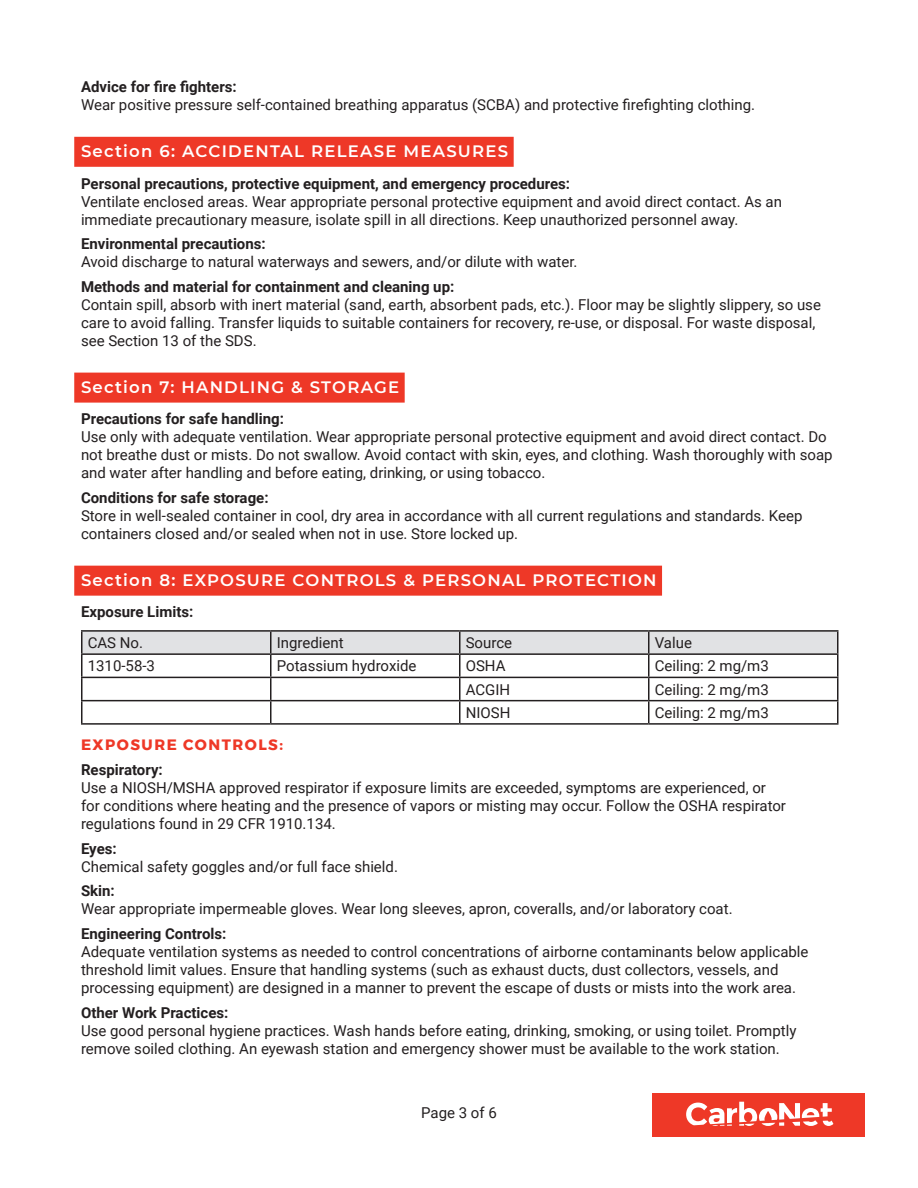
<style>
.page{position:relative;width:918px;height:1188px;background:#fff}
.page>*{position:absolute;margin:0;border:0;box-sizing:border-box;transform-origin:0 0}
.t1{font:600 16.5px "Montserrat";letter-spacing:.075em;color:#fff}
.t2{font:15px/18px "Roboto";color:#231f20}
.t3{font:700 15px "Roboto";color:#231f20}
.t4{font:700 15px "Montserrat";letter-spacing:.1em;color:#ee3827}
</style>
<div class="page">
<div style="left:652px;top:1093px;width:212px;height:44px;background:#ee3827"></div>
<svg style="left:686px;top:1102px;width:147px;height:24px"></svg>
<div style="left:74px;top:137px;width:440px;height:30px;background:#ee3827"></div>
<div style="left:74px;top:373px;width:331px;height:30px;background:#ee3827"></div>
<div style="left:74px;top:566px;width:588px;height:30px;background:#ee3827"></div>
<hr style="left:81px;top:630px;width:190px;height:2px;background:#231f20">
<hr style="left:271px;top:630px;width:189px;height:2px;background:#231f20">
<hr style="left:460px;top:630px;width:189px;height:2px;background:#231f20">
<hr style="left:649px;top:630px;width:189px;height:2px;background:#231f20">
<svg style="left:81px;top:631px;width:757px;height:92px"></svg>
<hr style="left:81px;top:723px;width:190px;height:2px;background:#231f20">
<hr style="left:271px;top:723px;width:189px;height:2px;background:#231f20">
<hr style="left:460px;top:723px;width:189px;height:2px;background:#231f20">
<hr style="left:649px;top:723px;width:189px;height:2px;background:#231f20">
<p class="t3" style="left:81px;top:76px;width:157px">Advice for fire fighters:</p>
<p class="t2" style="left:81px;top:95px;width:676px">Wear positive pressure self-contained breathing apparatus (SCBA) and protective firefighting clothing.</p>
<p class="t1" style="left:81px;top:139px;width:429px">Section 6: ACCIDENTAL RELEASE MEASURES</p>
<p class="t3" style="left:81px;top:173px;width:491px">Personal precautions, protective equipment, and emergency procedures:</p>
<p class="t2" style="left:81px;top:192px;width:703px">Ventilate enclosed areas. Wear appropriate personal protective equipment and avoid direct contact. As an immediate precautionary measure, isolate spill in all directions. Keep unauthorized personnel away.</p>
<p class="t3" style="left:81px;top:233px;width:186px">Environmental precautions:</p>
<p class="t2" style="left:81px;top:252px;width:498px">Avoid discharge to natural waterways and sewers, and/or dilute with water.</p>
<p class="t3" style="left:81px;top:276px;width:375px">Methods and material for containment and cleaning up:</p>
<p class="t2" style="left:81px;top:295px;width:741px">Contain spill, absorb with inert material (sand, earth, absorbent pads, etc.). Floor may be slightly slippery, so use care to avoid falling. Transfer liquids to suitable containers for recovery, re-use, or disposal. For waste disposal, see Section 13 of the SDS.</p>
<p class="t1" style="left:81px;top:375px;width:320px">Section 7: HANDLING &amp; STORAGE</p>
<p class="t3" style="left:81px;top:409px;width:205px">Precautions for safe handling:</p>
<p class="t2" style="left:81px;top:427px;width:753px">Use only with adequate ventilation. Wear appropriate personal protective equipment and avoid direct contact. Do not breathe dust or mists. Do not swallow. Avoid contact with skin, eyes, and clothing. Wash thoroughly with soap and water after handling and before eating, drinking, or using tobacco.</p>
<p class="t3" style="left:81px;top:487px;width:189px">Conditions for safe storage:</p>
<p class="t2" style="left:81px;top:506px;width:723px">Store in well-sealed container in cool, dry area in accordance with all current regulations and standards. Keep containers closed and/or sealed when not in use. Store locked up.</p>
<p class="t1" style="left:81px;top:568px;width:577px">Section 8: EXPOSURE CONTROLS &amp; PERSONAL PROTECTION</p>
<p class="t3" style="left:81px;top:602px;width:114px">Exposure Limits:</p>
<p class="t2" style="left:88px;top:633px;width:57px">CAS No.</p>
<p class="t2" style="left:277px;top:633px;width:68px">Ingredient</p>
<p class="t2" style="left:466px;top:633px;width:48px">Source</p>
<p class="t2" style="left:655px;top:633px;width:39px">Value</p>
<p class="t2" style="left:88px;top:657px;width:69px">1310-58-3</p>
<p class="t2" style="left:277px;top:657px;width:141px">Potassium hydroxide</p>
<p class="t2" style="left:466px;top:657px;width:41px">OSHA</p>
<p class="t2" style="left:655px;top:657px;width:116px">Ceiling: 2 mg/m3</p>
<p class="t2" style="left:466px;top:680px;width:46px">ACGIH</p>
<p class="t2" style="left:655px;top:680px;width:116px">Ceiling: 2 mg/m3</p>
<p class="t2" style="left:466px;top:703px;width:46px">NIOSH</p>
<p class="t2" style="left:655px;top:703px;width:116px">Ceiling: 2 mg/m3</p>
<p class="t4" style="left:81px;top:733px;width:204px">EXPOSURE CONTROLS:</p>
<p class="t3" style="left:81px;top:759px;width:83px">Respiratory:</p>
<p class="t2" style="left:81px;top:778px;width:707px">Use a NIOSH/MSHA approved respirator if exposure limits are exceeded, symptoms are experienced, or for conditions where heating and the presence of vapors or misting may occur. Follow the OSHA respirator regulations found in 29 CFR 1910.134.</p>
<p class="t3" style="left:81px;top:838px;width:37px">Eyes:</p>
<p class="t2" style="left:81px;top:857px;width:318px">Chemical safety goggles and/or full face shield.</p>
<p class="t3" style="left:81px;top:881px;width:35px">Skin:</p>
<p class="t2" style="left:81px;top:900px;width:653px">Wear appropriate impermeable gloves. Wear long sleeves, apron, coveralls, and/or laboratory coat.</p>
<p class="t3" style="left:81px;top:923px;width:147px">Engineering Controls:</p>
<p class="t2" style="left:81px;top:942px;width:729px">Adequate ventilation systems as needed to control concentrations of airborne contaminants below applicable threshold limit values. Ensure that handling systems (such as exhaust ducts, dust collectors, vessels, and processing equipment) are designed in a manner to prevent the escape of dusts or mists into the work area.</p>
<p class="t3" style="left:81px;top:1002px;width:149px">Other Work Practices:</p>
<p class="t2" style="left:81px;top:1021px;width:717px">Use good personal hygiene practices. Wash hands before eating, drinking, smoking, or using toilet. Promptly remove soiled clothing. An eyewash station and emergency shower must be available to the work station.</p>
<p class="t2" style="left:421px;top:1103px;width:77px">Page 3 of 6</p>
</div>
